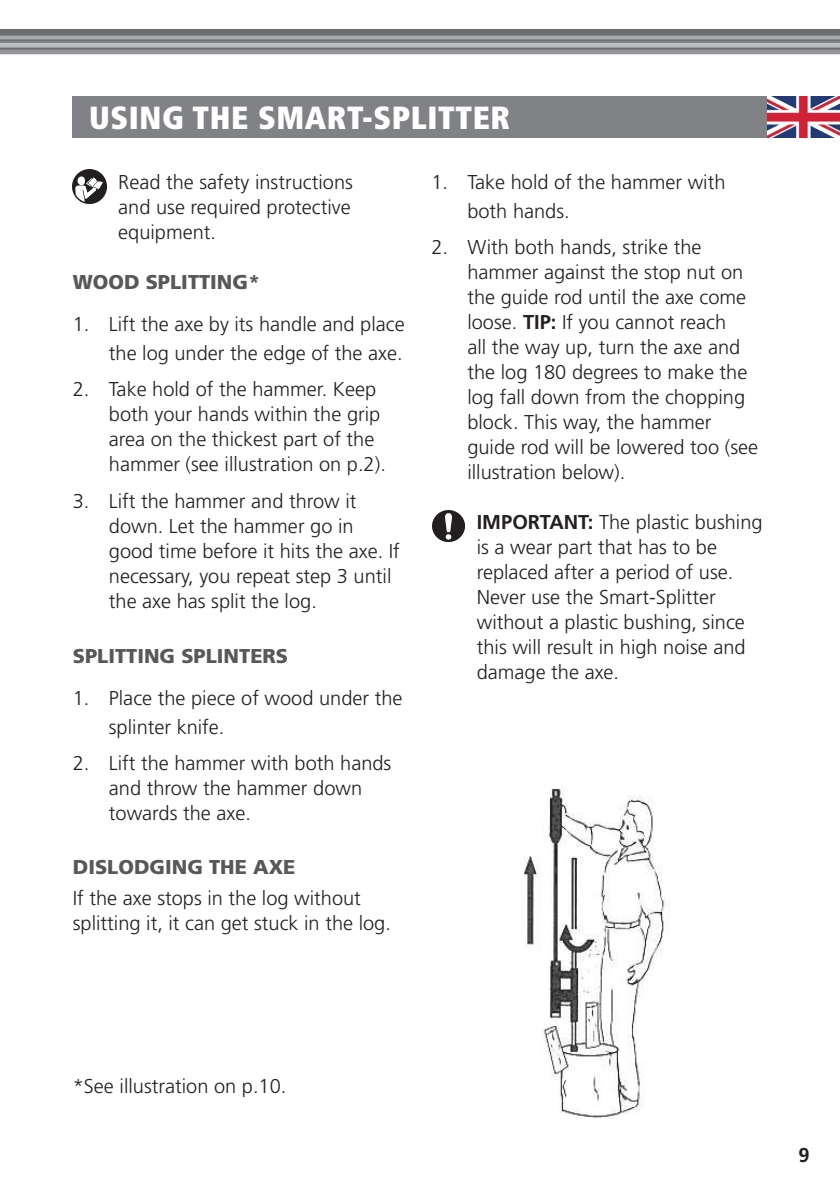
<style>
.page{position:relative;width:840px;height:1191px;background:#fff}
.page>*{position:absolute;margin:0;border:0;box-sizing:border-box;transform-origin:0 0}
.t1{font:900 condensed 32px "Frutiger LT Std";letter-spacing:.02em;color:#fff}
.t2{font:300 20px/25px "Frutiger LT Std";color:#231f20}
.t3{font:900 20px "Frutiger LT Std";color:#57585a}
.t4{font:700 20px "Frutiger LT Std";color:#231f20}
.s1{font-weight:700}
</style>
<div class="page">
<div style="left:0;top:29px;width:839px;height:7px;background:#6c6d70"></div>
<svg style="left:0;top:36px;width:839px;height:4px;background:#9fa0a4"></svg>
<hr style="left:0;top:40px;width:839px;height:1px;background:#57585a">
<hr style="left:0;top:41px;width:839px;height:2px;background:#808285">
<div style="left:0;top:43px;width:839px;height:5px;background:#bcbdc0"></div>
<div style="left:0;top:49px;width:839px;height:5px;background:#939598"></div>
<hr style="left:0;top:47px;width:839px;height:3px;background:#6c6d70">
<div style="left:72px;top:96px;width:767px;height:42px;background:#808285"></div>
<img style="left:767px;top:96px;width:72px;height:42px">
<img style="left:73px;top:170px;width:34px;height:34px">
<img style="left:432px;top:510px;width:32px;height:32px">
<h1 class="t1" style="left:89px;top:98px;width:422px">USING THE SMART-SPLITTER</h1>
<p class="t2" style="left:118px;top:170px;width:236px;text-align:justify">Read the safety instructions and use required protective equipment.</p>
<p class="t3" style="left:73px;top:270px;width:189px">WOOD SPLITTING*</p>
<p class="t2" style="left:73px;top:310px;width:333px;line-height:28.8px;text-align:right">1. Lift the axe by its handle and place the log under the edge of the axe.</p>
<p class="t2" style="left:109px;top:377px;width:278px;text-indent:-36px">2. Take hold of the hammer. Keep both your hands within the grip area on the thickest part of the hammer (see illustration on p.2).</p>
<p class="t2" style="left:109px;top:488px;width:292px;text-indent:-36px">3. Lift the hammer and throw it down. Let the hammer go in good time before it hits the axe. If necessary, you repeat step 3 until the axe has split the log.</p>
<p class="t3" style="left:73px;top:644px;width:217px">SPLITTING SPLINTERS</p>
<p class="t2" style="left:109px;top:684px;width:295px;line-height:28.8px;text-indent:-36px">1. Place the piece of wood under the splinter knife.</p>
<p class="t2" style="left:109px;top:751px;width:284px;text-indent:-36px">2. Lift the hammer with both hands and throw the hammer down towards the axe.</p>
<p class="t3" style="left:73px;top:855px;width:224px">DISLODGING THE AXE</p>
<p class="t2" style="left:73px;top:886px;width:319px">If the axe stops in the log without splitting it, it can get stuck in the log.</p>
<p class="t2" style="left:467px;top:168px;width:259px;line-height:28.8px;text-indent:-36px">1. Take hold of the hammer with both hands.</p>
<p class="t2" style="left:467px;top:235px;width:292px;text-indent:-36px">2. With both hands, strike the hammer against the stop nut on the guide rod until the axe come loose. <span class="s1">TIP:</span> If you cannot reach<br>all the way up, turn the axe and the log 180 degrees to make the log fall down from the chopping block. This way, the hammer guide rod will be lowered too (see illustration below).</p>
<p class="t2" style="left:476px;top:510px;width:287px"><span class="s1">IMPORTANT:</span> The plastic bushing is a wear part that has to be replaced after a period of use.<br>Never use the Smart-Splitter without a plastic bushing, since this will result in high noise and damage the axe.</p>
<p class="t2" style="left:73px;top:1073px;width:215px">*See illustration on p.10.</p>
<p class="t4" style="left:797px;top:1143px;width:13px">9</p>
</div>
